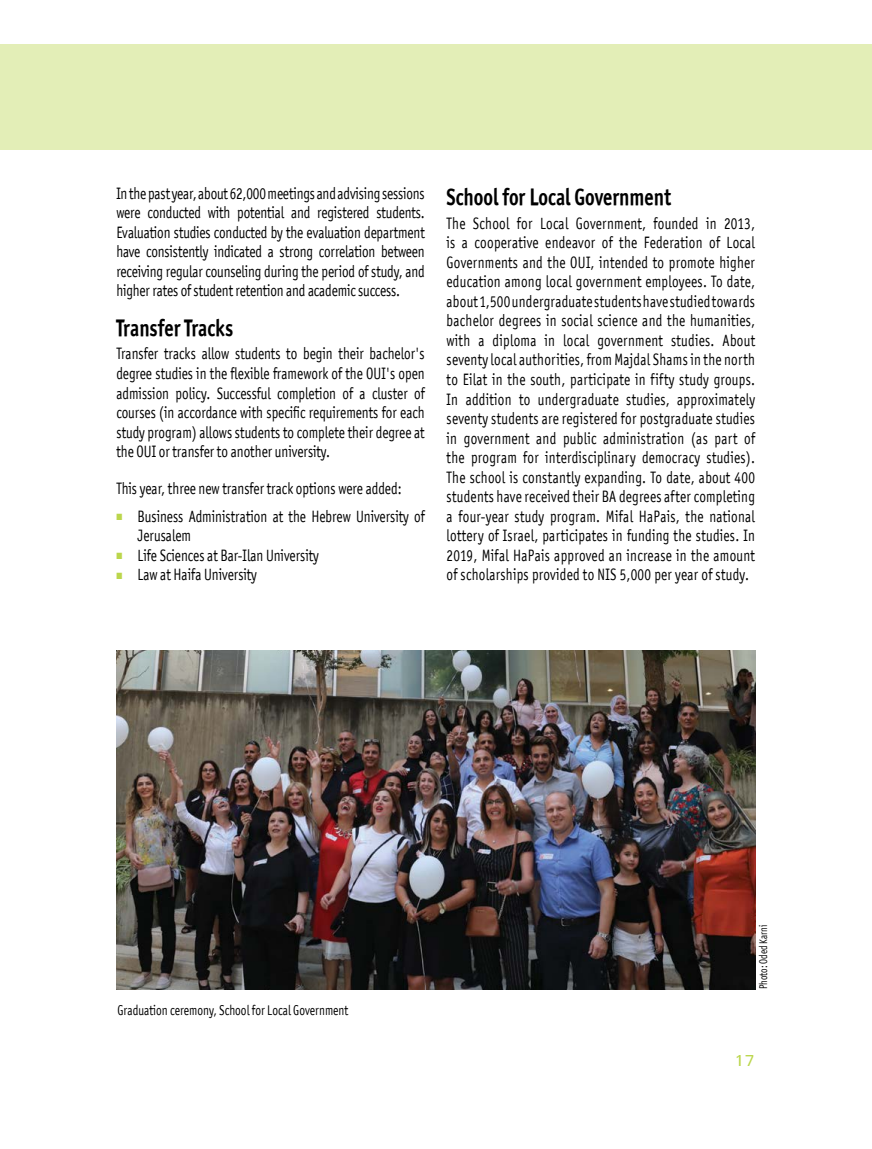
<style>
.page{position:relative;width:872px;height:1149px;background:#fff}
.page>*{position:absolute;margin:0;border:0;box-sizing:border-box;transform-origin:0 0}
.t1{font:24px "Officina Sans OSITCTT Bold";color:#000;scale:.8 1}
.t2{font:19.5px "MF Narkis Tam";color:#bbd64c}
.t3{font:16.5px/19.5px "Officina San ITC";color:#000;text-align:justify;scale:.8 1}
.t4{font:14.25px "Officina San ITC";color:#000;scale:.8 1}
.t5{font:11.25px "Officina San ITC";color:#000;scale:.8 1}
.s1{font-family:"Sucariot MF";font-weight:500;font-size:9px;color:#bbd64c}
</style>
<div class="page">
<div style="left:0;top:44px;width:872px;height:106px;background:#e3eeb7"></div>
<img style="left:116px;top:650px;width:639px;height:339px">
<p class="t3" style="left:116px;top:183px;width:387px">In the past year, about 62,000 meetings and advising sessions were conducted with potential and registered students.<br>Evaluation studies conducted by the evaluation department have consistently indicated a strong correlation between receiving regular counseling during the period of study, and higher rates of student retention and academic success.</p>
<h1 class="t1" style="left:116px;top:312px;width:148px">Transfer Tracks</h1>
<p class="t3" style="left:116px;top:344px;width:387px">Transfer tracks allow students to begin their bachelor's degree studies in the flexible framework of the OUI's open admission policy. Successful completion of a cluster of courses (in accordance with specific requirements for each study program) allows students to complete their degree at the OUI or transfer to another university.</p>
<p class="t3" style="left:116px;top:474px;width:387px;line-height:28px">This year, three new transfer track options were added:<br><span class="s1">0</span> Business Administration at the Hebrew University of</p>
<p class="t3" style="left:116px;top:525px;width:255px;text-align:left;text-indent:21px">Jerusalem<br><span class="s1">0</span> Life Sciences at Bar-Ilan University<br><span class="s1">0</span> Law at Haifa University</p>
<h1 class="t1" style="left:446px;top:182px;width:282px">School for Local Government</h1>
<p class="t3" style="left:446px;top:213px;width:387px">The School for Local Government, founded in 2013, is a cooperative endeavor of the Federation of Local Governments and the OUI, intended to promote higher education among local government employees. To date, about 1,500 undergraduate students have studied towards bachelor degrees in social science and the humanities, with a diploma in local government studies. About seventy local authorities, from Majdal Shams in the north to Eilat in the south, participate in fifty study groups.<br>In addition to undergraduate studies, approximately seventy students are registered for postgraduate studies in government and public administration (as part of the program for interdisciplinary democracy studies).<br>The school is constantly expanding. To date, about 400 students have received their BA degrees after completing a four-year study program. Mifal HaPais, the national lottery of Israel, participates in funding the studies. In 2019, Mifal HaPais approved an increase in the amount of scholarships provided to NIS 5,000 per year of study.</p>
<p class="t4" style="left:117px;top:1001px;width:290px">Graduation ceremony, School for Local Government</p>
<p class="t5" style="left:757px;top:989px;width:82px;rotate:-90deg">Photo: Oded Karni</p>
<p class="t2" style="left:734px;top:1048px;width:22px">17</p>
</div>
